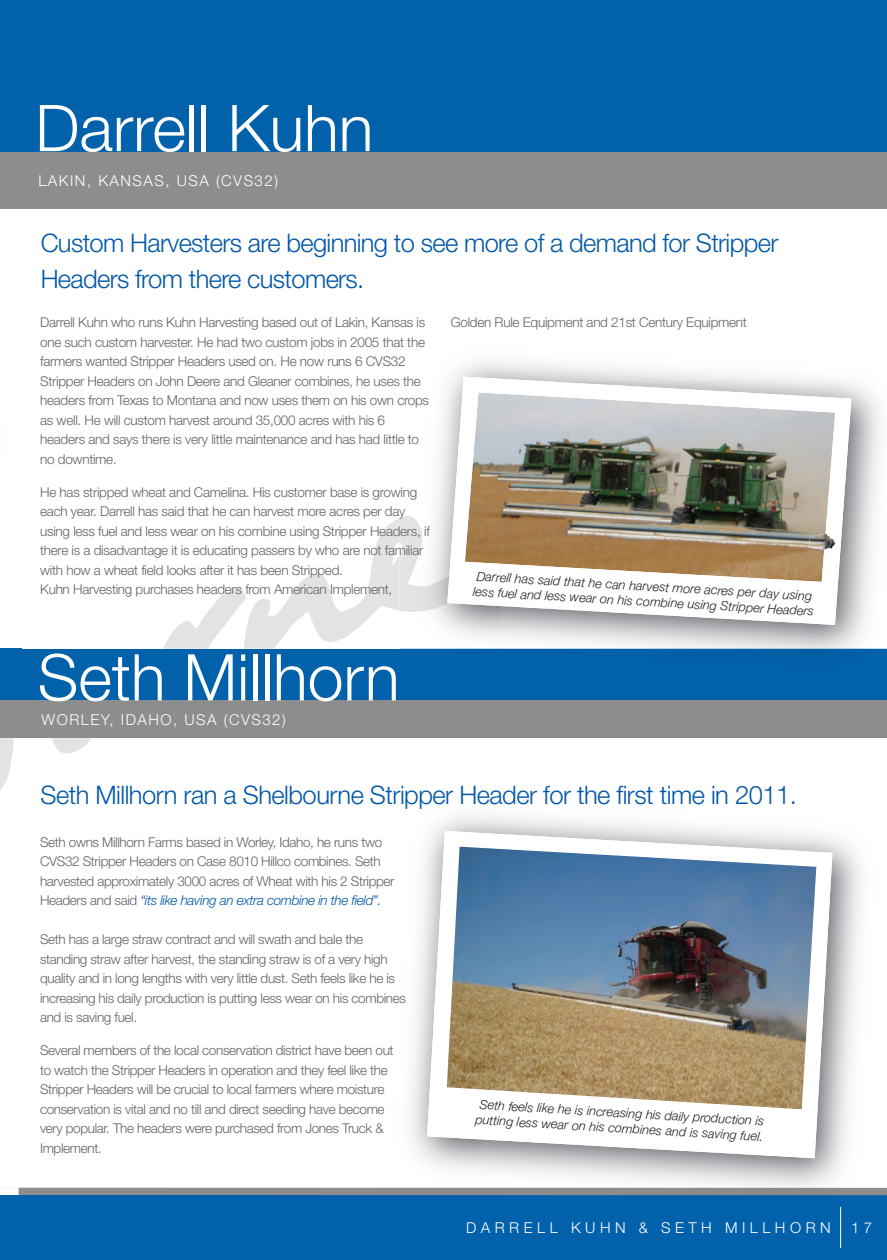
<style>
.page{position:relative;width:887px;height:1260px;background:#fff}
.page>*{position:absolute;margin:0;border:0;box-sizing:border-box;transform-origin:0 0}
.t1{font:300 64.5px "Helvetica Neue";color:#fff}
.t2{font:300 25.5px/36.2px "Helvetica Neue";letter-spacing:-.025em;color:#0157a8}
.t3{font:300 15.75px "Helvetica Neue";letter-spacing:.5em;color:#fff}
.t4{font:300 15px "Helvetica Neue";letter-spacing:.1em;color:#fff}
.t5{font:300 15px "Helvetica Neue";letter-spacing:.3em;color:#fff}
.t6{font:300 13.5px/19.5px "Helvetica Neue";letter-spacing:-.02em;color:#636366}
.t7{font:italic 300 12.75px/15.3px "Helvetica Neue";color:#231f20}
.s1{font-style:italic;color:#0157a8}
</style>
<div class="page">
<svg style="left:0;top:587px;width:244px;height:196px"></svg>
<svg style="left:244px;top:518px;width:156px;height:130px"></svg>
<div style="left:0;top:0;width:887px;height:153px;background:#0161aa"></div>
<div style="left:0;top:152px;width:887px;height:57px;background:#8d8d8d"></div>
<div style="left:0;top:1190px;width:887px;height:69px;background:#0161aa"></div>
<div style="left:0;top:1187px;width:887px;height:7px;background:#8d8d8d"></div>
<div style="left:0;top:681px;width:887px;height:57px;background:#8d8d8d"></div>
<div style="left:0;top:648px;width:887px;height:51px;background:#0161aa"></div>
<img style="left:0;top:587px;width:21px;height:61px">
<img style="left:400px;top:516px;width:47px;height:95px">
<img style="left:400px;top:648px;width:487px;height:1px">
<svg style="left:447px;top:376px;width:404px;height:249px"></svg>
<img style="left:0;top:1187px;width:19px;height:8px">
<img style="left:0;top:783px;width:5px;height:7px">
<img style="left:379px;top:1187px;width:508px;height:31px">
<svg style="left:427px;top:830px;width:405px;height:327px"></svg>
<img style="left:465px;top:392px;width:370px;height:189px">
<img style="left:809px;top:533px;width:27px;height:16px">
<img style="left:447px;top:846px;width:369px;height:263px">
<hr style="left:840px;top:1206px;width:1px;height:41px;background:#fff">
<h1 class="t1" style="left:35px;top:76px;width:340px">Darrell Kuhn</h1>
<p class="t4" style="left:38px;top:169px;width:241px">LAKIN, KANSAS, USA (CVS32)</p>
<h2 class="t2" style="left:41px;top:223px;width:739px">Custom Harvesters are beginning to see more of a demand for Stripper<br>Headers from there customers.</h2>
<p class="t6" style="left:40px;top:312px;width:390px">Darrell Kuhn who runs Kuhn Harvesting based out of Lakin, Kansas is one such custom harvester. He had two custom jobs in 2005 that the farmers wanted Stripper Headers used on. He now runs 6 CVS32<br>Stripper Headers on John Deere and Gleaner combines, he uses the headers from Texas to Montana and now uses them on his own crops as well. He will custom harvest around 35,000 acres with his 6 headers and says there is very little maintenance and has had little to no downtime.</p>
<p class="t6" style="left:40px;top:481px;width:391px">He has stripped wheat and Camelina. His customer base is growing each year. Darrell has said that he can harvest more acres per day using less fuel and less wear on his combine using Stripper Headers, if there is a disadvantage it is educating passers by who are not familiar with how a wheat field looks after it has been Stripped.<br>Kuhn Harvesting purchases headers from American Implement,</p>
<p class="t6" style="left:451px;top:312px;width:298px">Golden Rule Equipment and 21st Century Equipment</p>
<p class="t7" style="left:474px;top:568px;width:343px;rotate:3deg">Darrell has said that he can harvest more acres per day using less fuel and less wear on his combine using Stripper Headers</p>
<h1 class="t1" style="left:38px;top:625px;width:363px">Seth Millhorn</h1>
<p class="t4" style="left:42px;top:707px;width:246px">WORLEY, IDAHO, USA (CVS32)</p>
<h2 class="t2" style="left:41px;top:775px;width:758px">Seth Millhorn ran a Shelbourne Stripper Header for the first time in 2011.</h2>
<p class="t6" style="left:40px;top:831px;width:356px">Seth owns Millhorn Farms based in Worley, Idaho, he runs two CVS32 Stripper Headers on Case 8010 Hillco combines. Seth harvested approximately 3000 acres of Wheat with his 2 Stripper Headers and said <span class="s1">“its like having an extra combine in the field”.</span></p>
<p class="t6" style="left:40px;top:928px;width:367px">Seth has a large straw contract and will swath and bale the standing straw after harvest, the standing straw is of a very high quality and in long lengths with very little dust. Seth feels like he is increasing his daily production is putting less wear on his combines and is saving fuel.</p>
<p class="t6" style="left:40px;top:1039px;width:355px">Several members of the local conservation district have been out to watch the Stripper Headers in operation and they feel like the Stripper Headers will be crucial to local farmers where moisture conservation is vital and no till and direct seeding have become very popular. The headers were purchased from Jones Truck &amp; Implement.</p>
<p class="t7" style="left:476px;top:1096px;width:290px;rotate:3deg">Seth feels like he is increasing his daily production is putting less wear on his combines and is saving fuel.</p>
<p class="t5" style="left:466px;top:1215px;width:366px">DARRELL KUHN &amp; SETH MILLHORN</p>
<p class="t4" style="left:851px;top:1215px;width:23px">1 7</p>
<p class="t3" style="left:658px;top:1218px;width:43px">TIM</p>
<p class="t3" style="left:720px;top:1218px;width:108px">FRIZZEL</p>
<p class="t3" style="left:851px;top:1218px;width:19px">17</p>
</div>
